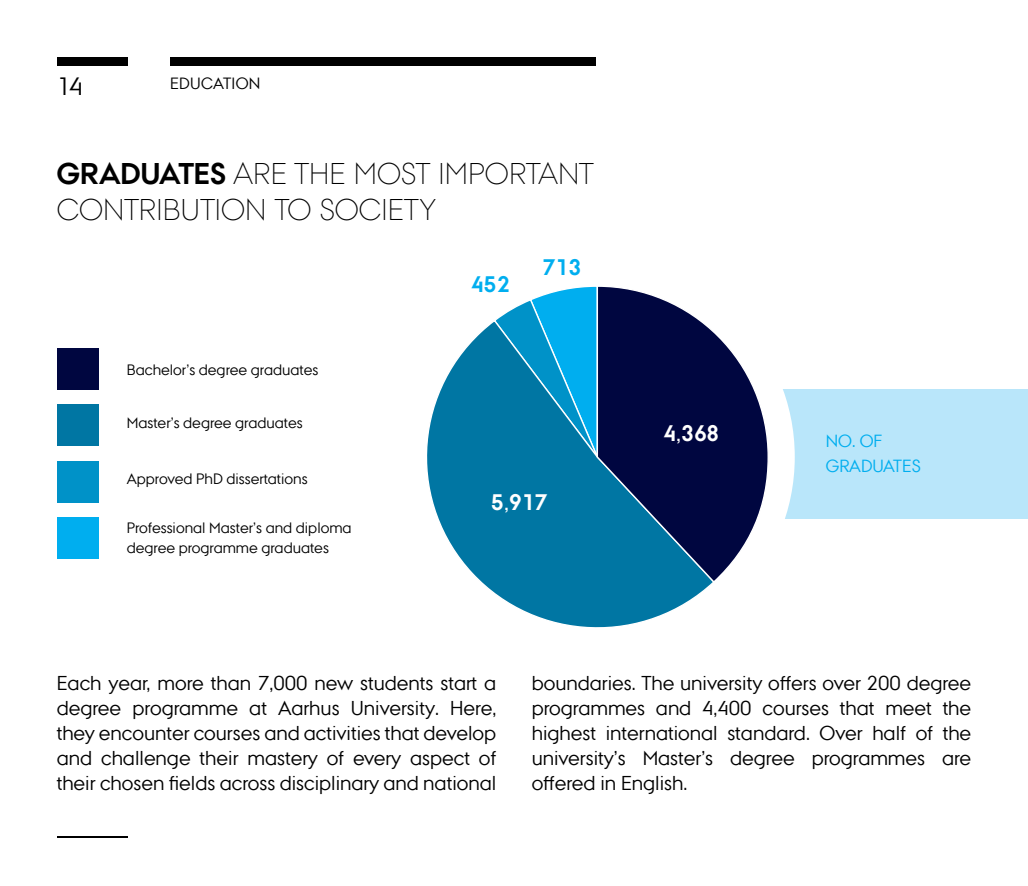
<style>
.page{position:relative;width:1028px;height:886px;background:#fff}
.page>*{position:absolute;margin:0;border:0;box-sizing:border-box;transform-origin:0 0}
.t1{font:300 30px/36px "AU Passata";letter-spacing:-.015em;color:#000}
.t2{font:25px "AU Passata";color:#000}
.t3{font:700 22.5px "AU Passata";color:#fff}
.t4{font:700 22.5px "AU Passata";color:#00aeef}
.t5{font:20px/25px "AU Passata";color:#000;text-align:justify}
.t6{font:17.5px/25px "AU Passata";color:#00aeef}
.t7{font:16.25px "AU Passata";letter-spacing:.015em;color:#000}
.t8{font:15px/20px "AU Passata";color:#000}
.s1{font-weight:700}
</style>
<div class="page">
<div style="left:57px;top:57px;width:71px;height:9px;background:#000"></div>
<hr style="left:57px;top:836px;width:71px;height:2px;background:#000">
<div style="left:170px;top:57px;width:425px;height:9px;background:#000"></div>
<div style="left:606px;top:389px;width:422px;height:129px;background:#b9e6fa"></div>
<svg style="left:769px;top:389px;width:25px;height:130px;background:#f6fbfe"></svg>
<svg style="left:498px;top:286px;width:97px;height:33px"></svg>
<svg style="left:427px;top:319px;width:284px;height:309px"></svg>
<svg style="left:595px;top:286px;width:174px;height:298px"></svg>
<div style="left:57px;top:348px;width:41px;height:42px;background:#000640"></div>
<div style="left:57px;top:405px;width:41px;height:41px;background:#0076a3"></div>
<div style="left:57px;top:461px;width:41px;height:41px;background:#0092c8"></div>
<div style="left:57px;top:517px;width:41px;height:42px;background:#00aeef"></div>
<p class="t2" style="left:57px;top:72px;width:28px">14</p>
<p class="t7" style="left:170px;top:74px;width:92px">EDUCATION</p>
<h1 class="t1" style="left:57px;top:156px;width:538px"><span class="s1">GRADUATES</span> ARE THE MOST IMPORTANT<br>CONTRIBUTION TO SOCIETY</h1>
<p class="t8" style="left:127px;top:359px;width:193px">Bachelor’s degree graduates</p>
<p class="t8" style="left:127px;top:413px;width:177px">Master’s degree graduates</p>
<p class="t8" style="left:127px;top:469px;width:182px">Approved PhD dissertations</p>
<p class="t8" style="left:127px;top:517px;width:226px">Professional Master’s and diploma degree programme graduates</p>
<p class="t4" style="left:471px;top:271px;width:40px">452</p>
<p class="t4" style="left:543px;top:254px;width:40px">713</p>
<p class="t3" style="left:491px;top:489px;width:58px">5,917</p>
<p class="t3" style="left:663px;top:420px;width:58px">4,368</p>
<p class="t6" style="left:826px;top:428px;width:96px">NO. OF<br>GRADUATES</p>
<p class="t5" style="left:57px;top:670px;width:441px">Each year, more than 7,000 new students start a degree programme at Aarhus University. Here, they encounter courses and activities that develop and challenge their mastery of every aspect of their chosen fields across disciplinary and national</p>
<p class="t5" style="left:531px;top:670px;width:441px">boundaries. The university offers over 200 degree programmes and 4,400 courses that meet the highest international standard. Over half of the university’s Master’s degree programmes are offered in English.</p>
</div>
